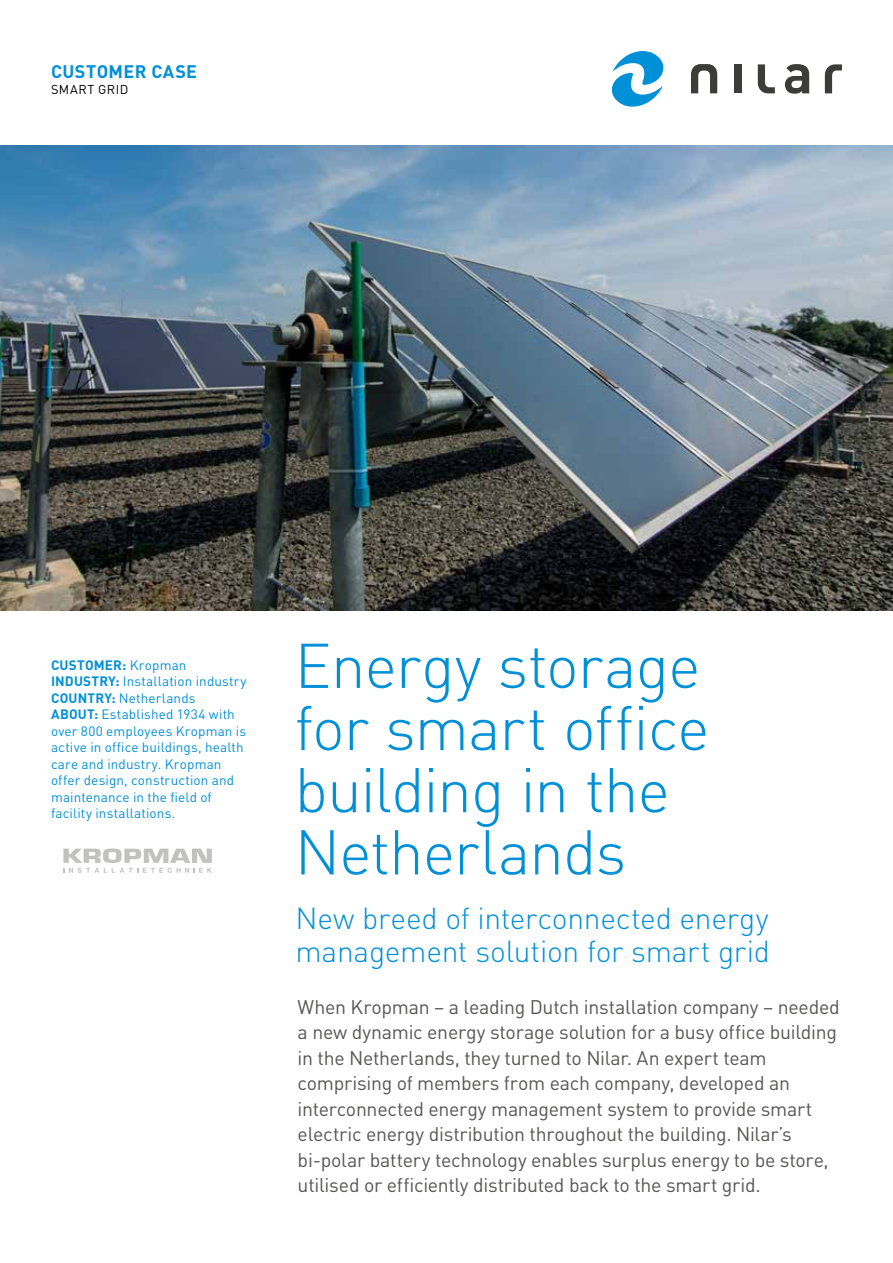
<style>
.page{position:relative;width:893px;height:1263px;background:#fff}
.page>*{position:absolute;margin:0;border:0;box-sizing:border-box;transform-origin:0 0}
.t1{font:300 62.1px/62.1px "DIN";letter-spacing:-.015em;color:#0090d7}
.t2{font:300 30px/33px "DIN";letter-spacing:-.01em;color:#0090d7}
.t3{font:19.5px/25.5px "DIN";letter-spacing:-.015em;color:#575756}
.t4{font:700 18px "DIN";letter-spacing:.02em;color:#0090d7}
.t5{font:13.5px/16.5px "DIN";letter-spacing:.01em;color:#0090d7}
.t6{font:12.75px "DIN";letter-spacing:.035em;color:#000}
.s1{font-weight:700}
</style>
<div class="page">
<div style="left:734px;top:64px;width:8px;height:29px;background:#3c3c3b"></div>
<svg style="left:758px;top:64px;width:17px;height:29px"></svg>
<svg style="left:825px;top:64px;width:17px;height:29px"></svg>
<svg style="left:785px;top:64px;width:24px;height:30px"></svg>
<svg style="left:691px;top:64px;width:26px;height:29px"></svg>
<svg style="left:612px;top:51px;width:52px;height:56px"></svg>
<svg style="left:63px;top:848px;width:149px;height:25px"></svg>
<img style="left:0;top:145px;width:893px;height:465px">
<p class="t4" style="left:51px;top:59px;width:148px">CUSTOMER CASE</p>
<p class="t6" style="left:51px;top:82px;width:79px">SMART GRID</p>
<p class="t5" style="left:51px;top:656px;width:197px"><span class="s1">CUSTOMER:</span> Kropman<br><span class="s1">INDUSTRY:</span> Installation industry<br><span class="s1">COUNTRY:</span> Netherlands<br><span class="s1">ABOUT:</span> Established 1934 with over 800 employees Kropman is active in office buildings, health care and industry. Kropman offer design, construction and maintenance in the field of facility installations.</p>
<h1 class="t1" style="left:294px;top:634px;width:417px">Energy storage for smart office building in the<br>Netherlands</h1>
<h2 class="t2" style="left:295px;top:901px;width:476px">New breed of interconnected energy management solution for smart grid</h2>
<p class="t3" style="left:298px;top:994px;width:544px">When Kropman – a leading Dutch installation company – needed a new dynamic energy storage solution for a busy office building in the Netherlands, they turned to Nilar. An expert team comprising of members from each company, developed an interconnected energy management system to provide smart electric energy distribution throughout the building. Nilar’s bi-polar battery technology enables surplus energy to be store, utilised or efficiently distributed back to the smart grid.</p>
</div>
